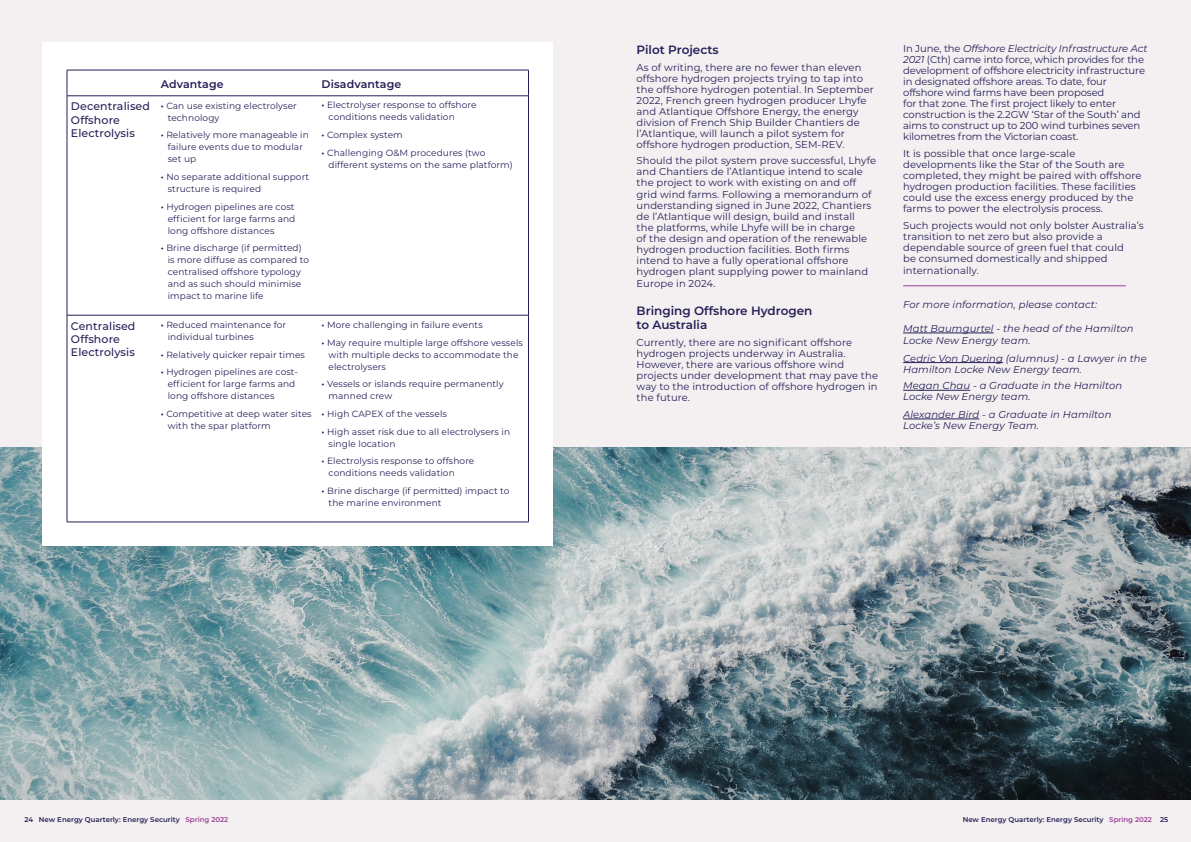
<style>
.page{position:relative;width:1191px;height:842px;background:#f4f0f1}
.page>*{position:absolute;margin:0;border:0;box-sizing:border-box;transform-origin:0 0}
.t1{font:600 12px/14.4px "Montserrat";color:#242057}
.t2{font:500 11px/13.2px "Montserrat";letter-spacing:.01em;color:#242057}
.t3{font:600 11px "Montserrat";letter-spacing:.01em;color:#242057}
.t4{font:10px/11px "Montserrat";letter-spacing:.01em;color:#242057}
.t5{font:10px/11px "Montserrat";letter-spacing:-.01em;color:#242057}
.t6{font:italic 10px/11px "Montserrat";letter-spacing:.01em;color:#242057}
.t7{font:9px/12px "Montserrat";letter-spacing:.01em;color:#242057}
.t8{font:600 7px "Montserrat";color:#242057}
.s1{font-weight:600}
.s2{font-style:italic}
.s3{color:#9d3d96}
</style>
<div class="page">
<img style="left:0;top:447px;width:1191px;height:352px">
<div style="left:43px;top:43px;width:510px;height:503px;background:#fff"></div>
<hr style="left:67px;top:96px;width:90px;height:1px;background:#242057">
<hr style="left:157px;top:96px;width:160px;height:1px;background:#242057">
<hr style="left:317px;top:96px;width:211px;height:1px;background:#242057">
<hr style="left:67px;top:315px;width:90px;height:1px;background:#242057">
<hr style="left:157px;top:315px;width:160px;height:1px;background:#242057">
<hr style="left:317px;top:315px;width:211px;height:1px;background:#242057">
<hr style="left:317px;top:70px;width:211px;height:1px;background:#242057">
<svg style="left:528px;top:70px;width:1px;height:26px"></svg>
<hr style="left:528px;top:96px;width:1px;height:219px;background:#242057">
<hr style="left:528px;top:315px;width:1px;height:207px;background:#242057">
<hr style="left:317px;top:522px;width:211px;height:1px;background:#242057">
<hr style="left:157px;top:70px;width:160px;height:1px;background:#242057">
<hr style="left:157px;top:522px;width:160px;height:1px;background:#242057">
<hr style="left:67px;top:70px;width:90px;height:1px;background:#242057">
<svg style="left:67px;top:70px;width:1px;height:26px"></svg>
<hr style="left:67px;top:96px;width:1px;height:219px;background:#242057">
<hr style="left:67px;top:315px;width:1px;height:207px;background:#242057">
<hr style="left:67px;top:522px;width:90px;height:1px;background:#242057">
<hr style="left:903px;top:333px;width:90px;height:1px;background:#242057">
<hr style="left:903px;top:362px;width:100px;height:1px;background:#242057">
<hr style="left:903px;top:390px;width:67px;height:1px;background:#242057">
<hr style="left:903px;top:419px;width:76px;height:1px;background:#242057">
<hr style="left:903px;top:286px;width:222px;height:1px;background:#9d3d96">
<p class="t3" style="left:161px;top:77px;width:64px">Advantage</p>
<p class="t3" style="left:321px;top:77px;width:81px">Disadvantage</p>
<p class="t2" style="left:71px;top:99px;width:80px">Decentralised<br>Offshore<br>Electrolysis</p>
<p class="t7" style="left:168px;top:99px;width:131px;text-indent:-7px"><span class="s1">•</span> Can use existing electrolyser technology</p>
<p class="t7" style="left:168px;top:129px;width:143px;text-indent:-7px"><span class="s1">•</span> Relatively more manageable in failure events due to modular set up</p>
<p class="t7" style="left:168px;top:170px;width:143px;text-indent:-7px"><span class="s1">•</span> No separate additional support structure is required</p>
<p class="t7" style="left:168px;top:200px;width:129px;text-align:justify;text-indent:-7px"><span class="s1">•</span> Hydrogen pipelines are cost efficient for large farms and long offshore distances</p>
<p class="t7" style="left:168px;top:242px;width:143px;text-indent:-7px"><span class="s1">•</span> Brine discharge (if permitted) is more diffuse as compared to centralised offshore typology and as such should minimise impact to marine life</p>
<p class="t2" style="left:71px;top:319px;width:66px">Centralised<br>Offshore<br>Electrolysis</p>
<p class="t7" style="left:168px;top:318px;width:120px;text-indent:-7px"><span class="s1">•</span> Reduced maintenance for individual turbines</p>
<p class="t7" style="left:161px;top:348px;width:146px"><span class="s1">•</span> Relatively quicker repair times</p>
<p class="t7" style="left:168px;top:366px;width:132px;text-indent:-7px"><span class="s1">•</span> Hydrogen pipelines are cost&shy;efficient for large farms and long offshore distances</p>
<p class="t7" style="left:168px;top:407px;width:145px;text-indent:-7px"><span class="s1">•</span> Competitive at deep water sites with the spar platform</p>
<p class="t7" style="left:328px;top:99px;width:149px;text-indent:-7px"><span class="s1">•</span> Electrolyser response to offshore conditions needs validation</p>
<p class="t7" style="left:321px;top:129px;width:83px"><span class="s1">•</span> Complex system</p>
<p class="t7" style="left:328px;top:146px;width:186px;text-indent:-7px"><span class="s1">•</span> Challenging O&amp;M procedures (two different systems on the same platform)</p>
<p class="t7" style="left:321px;top:318px;width:163px"><span class="s1">•</span> More challenging in failure events</p>
<p class="t7" style="left:328px;top:336px;width:196px;text-indent:-7px"><span class="s1">•</span> May require multiple large offshore vessels with multiple decks to accommodate the electrolysers</p>
<p class="t7" style="left:328px;top:378px;width:176px;text-indent:-7px"><span class="s1">•</span> Vessels or islands require permanently manned crew</p>
<p class="t7" style="left:321px;top:407px;width:127px"><span class="s1">•</span> High CAPEX of the vessels</p>
<p class="t7" style="left:328px;top:425px;width:183px;text-indent:-7px"><span class="s1">•</span> High asset risk due to all electrolysers in single location</p>
<p class="t7" style="left:328px;top:455px;width:147px;text-indent:-7px"><span class="s1">•</span> Electrolysis response to offshore conditions needs validation</p>
<p class="t7" style="left:328px;top:484px;width:182px;text-indent:-7px"><span class="s1">•</span> Brine discharge (if permitted) impact to the marine environment</p>
<p class="t1" style="left:636px;top:42px;width:84px">Pilot Projects</p>
<p class="t4" style="left:636px;top:61px;width:239px">As of writing, there are no fewer than eleven offshore hydrogen projects trying to tap into the offshore hydrogen potential. In September 2022, French green hydrogen producer Lhyfe and Atlantique Offshore Energy, the energy division of French Ship Builder Chantiers de l’Atlantique, will launch a pilot system for offshore hydrogen production, SEM-REV.</p>
<p class="t4" style="left:636px;top:155px;width:241px">Should the pilot system prove successful, Lhyfe and Chantiers de l’Atlantique intend to scale the project to work with existing on and off grid wind farms. Following a memorandum of understanding signed in June 2022, Chantiers de l’Atlantique will design, build and install<br>the platforms, while Lhyfe will be in charge<br>of the design and operation of the renewable hydrogen production facilities. Both firms intend to have a fully operational offshore hydrogen plant supplying power to mainland</p>
<p class="t4" style="left:636px;top:277px;width:81px">Europe in 2024.</p>
<p class="t1" style="left:636px;top:303px;width:177px">Bringing Offshore Hydrogen to Australia</p>
<p class="t4" style="left:636px;top:337px;width:243px">Currently, there are no significant offshore hydrogen projects underway in Australia.<br>However, there are various offshore wind projects under development that may pave the way to the introduction of offshore hydrogen in the future.</p>
<p class="t5" style="left:903px;top:43px;width:246px">In June, the <span class="s2">Offshore Electricity Infrastructure Act 2021</span> (Cth) came into force, which provides for the development of offshore electricity infrastructure in designated offshore areas. To date, four offshore wind farms have been proposed<br>for that zone. The first project likely to enter construction is the 2.2GW ‘Star of the South’ and aims to construct up to 200 wind turbines seven kilometres from the Victorian coast.</p>
<p class="t4" style="left:903px;top:147px;width:240px">It is possible that once large-scale developments like the Star of the South are completed, they might be paired with offshore hydrogen production facilities. These facilities could use the excess energy produced by the farms to power the electrolysis process.</p>
<p class="t4" style="left:903px;top:219px;width:242px">Such projects would not only bolster Australia’s transition to net zero but also provide a dependable source of green fuel that could<br>be consumed domestically and shipped</p>
<p class="t4" style="left:903px;top:264px;width:77px">internationally.</p>
<p class="t6" style="left:903px;top:298px;width:195px">For more information, please contact:</p>
<p class="t6" style="left:903px;top:322px;width:232px;line-height:12px">Matt Baumgurtel - the head of the Hamilton<br>Locke New Energy team.</p>
<p class="t6" style="left:903px;top:352px;width:245px">Cedric Von Duering (alumnus) - a Lawyer in the<br>Hamilton Locke New Energy team.</p>
<p class="t6" style="left:903px;top:380px;width:220px">Megan Chau - a Graduate in the Hamilton<br>Locke New Energy team.</p>
<p class="t6" style="left:903px;top:408px;width:210px">Alexander Bird - a Graduate in Hamilton<br>Locke’s New Energy Team.</p>
<p class="t8" style="left:24px;top:814px;width:205px">24 New Energy Quarterly: Energy Security <span class="s3">Spring 2022</span></p>
<p class="t8" style="left:962px;top:814px;width:207px">New Energy Quarterly: Energy Security <span class="s3">Spring 2022</span> 25</p>
</div>
